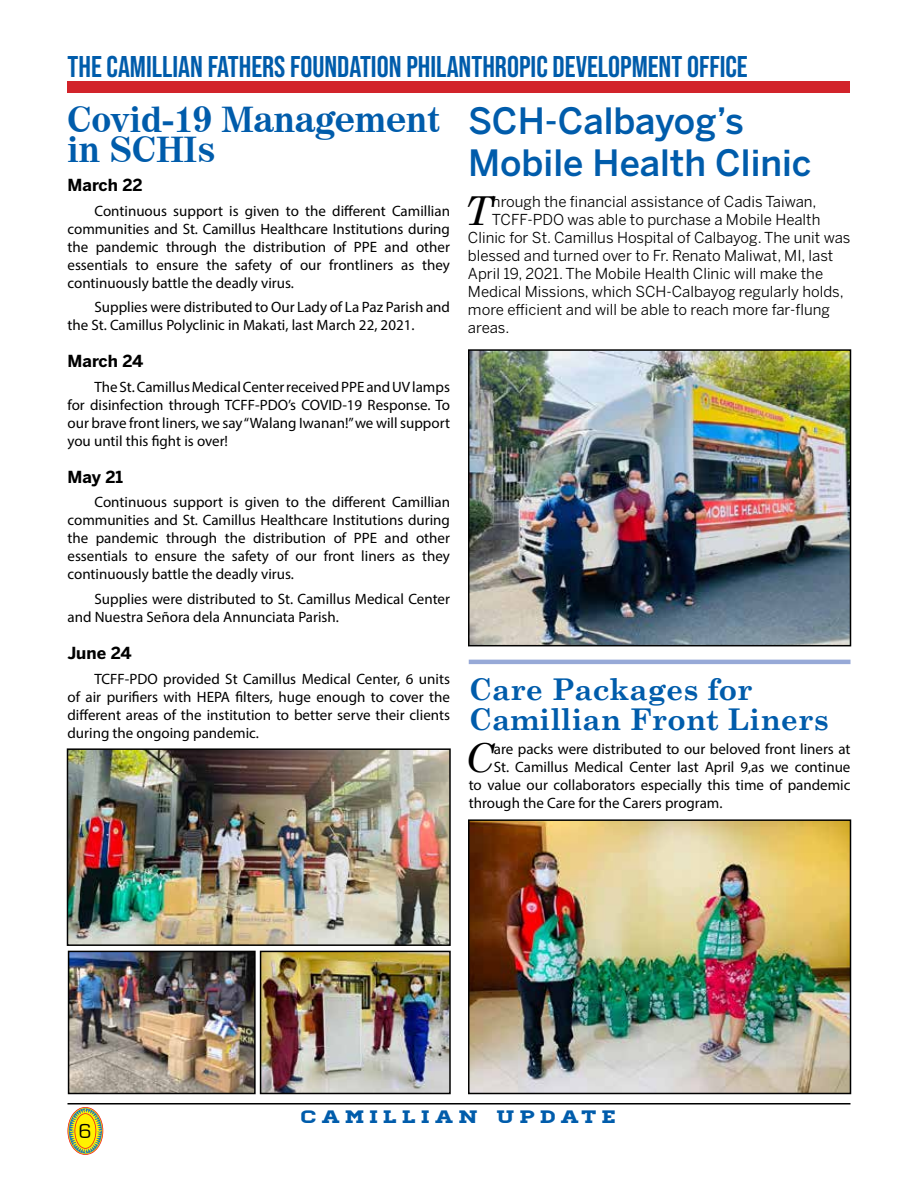
<style>
.page{position:relative;width:918px;height:1188px;background:#fff}
.page>*{position:absolute;margin:0;border:0;box-sizing:border-box;transform-origin:0 0}
.t1{font:italic 39.9px "Century Schoolbook";color:#000}
.t2{font:500 36px/42px "Benton Sans";color:#005cab}
.t3{font:700 36px/30px "Century 725 BT";color:#005cab}
.t4{font:700 30px "Bebas Neue Pro";color:#005cab}
.t5{font:700 30px/30px "Century Schoolbook";color:#005cab}
.t6{font:21px "Eurostile";color:#000}
.t7{font:18px "Homestead";letter-spacing:.2em;color:#005cab;scale:1.4 1}
.t8{font:700 16.5px "Benton Sans";color:#000}
.t9{font:15px/18px "Myriad Pro";color:#000;text-align:justify}
.t10{font:15px "Benton Sans";color:#000}
</style>
<div class="page">
<hr style="left:68px;top:1103px;width:782px;height:2px;background:#000">
<svg style="left:68px;top:1107px;width:35px;height:48px"></svg>
<div style="left:68px;top:81px;width:782px;height:12px;background:#d2232a"></div>
<img style="left:70px;top:751px;width:378px;height:192px">
<div style="left:67px;top:748px;width:384px;height:198px;border:2px solid #000"></div>
<img style="left:71px;top:954px;width:182px;height:137px">
<div style="left:68px;top:951px;width:188px;height:143px;border:2px solid #000"></div>
<img style="left:263px;top:954px;width:185px;height:137px">
<div style="left:260px;top:951px;width:191px;height:143px;border:2px solid #000"></div>
<img style="left:471px;top:352px;width:377px;height:291px">
<div style="left:468px;top:349px;width:383px;height:297px;border:2px solid #000"></div>
<img style="left:471px;top:822px;width:377px;height:269px">
<div style="left:468px;top:819px;width:383px;height:275px;border:2px solid #000"></div>
<hr style="left:469px;top:660px;width:381px;height:4px;background:#97a9d7">
<h3 class="t4" style="left:68px;top:49px;width:62px">THE CAMILLIAN</h3>
<h3 class="t4" style="left:208px;top:49px;width:22px">FATHERS</h3>
<h3 class="t4" style="left:290px;top:49px;width:23px">FOUNDATION</h3>
<h3 class="t4" style="left:406px;top:49px;width:24px">PHILANTHROPIC</h3>
<h3 class="t4" style="left:553px;top:49px;width:25px">DEVELOPMENT</h3>
<h3 class="t4" style="left:687px;top:49px;width:23px">OFFICE</h3>
<h2 class="t3" style="left:68px;top:103px;width:375px">Covid-19 Management in SCHIs</h2>
<p class="t8" style="left:68px;top:175px;width:77px">March 22</p>
<p class="t9" style="left:68px;top:201px;width:384px;text-indent:27px">Continuous support is given to the different Camillian communities and St. Camillus Healthcare Institutions during the pandemic through the distribution of PPE and other essentials to ensure the safety of our frontliners as they continuously battle the deadly virus.</p>
<p class="t9" style="left:68px;top:298px;width:384px;text-indent:27px">Supplies were distributed to Our Lady of La Paz Parish and the St. Camillus Polyclinic in Makati, last March 22, 2021.</p>
<p class="t8" style="left:68px;top:351px;width:77px">March 24</p>
<p class="t9" style="left:68px;top:378px;width:384px;text-indent:27px">The St. Camillus Medical Center received PPE and UV lamps for disinfection through TCFF-PDO’s COVID-19 Response. To our brave front liners, we say “Walang Iwanan!” we will support you until this fight is over!</p>
<p class="t8" style="left:68px;top:467px;width:57px">May 21</p>
<p class="t9" style="left:68px;top:493px;width:384px;text-indent:27px">Continuous support is given to the different Camillian communities and St. Camillus Healthcare Institutions during the pandemic through the distribution of PPE and other essentials to ensure the safety of our front liners as they continuously battle the deadly virus.</p>
<p class="t9" style="left:68px;top:590px;width:384px;text-indent:27px">Supplies were distributed to St. Camillus Medical Center and Nuestra Señora dela Annunciata Parish.</p>
<p class="t8" style="left:68px;top:643px;width:66px">June 24</p>
<p class="t9" style="left:68px;top:669px;width:384px;text-indent:27px">TCFF-PDO provided St Camillus Medical Center, 6 units of air purifiers with HEPA filters, huge enough to cover the different areas of the institution to better serve their clients during the ongoing pandemic.</p>
<h2 class="t2" style="left:468px;top:99px;width:345px">SCH-Calbayog’s<br>Mobile Health Clinic</h2>
<h1 class="t1" style="left:465px;top:181px;width:29px">T</h1>
<p class="t10" style="left:492px;top:193px;width:326px">hrough the financial assistance of Cadis Taiwan,</p>
<p class="t10" style="left:492px;top:211px;width:330px">TCFF-PDO was able to purchase a Mobile Health</p>
<p class="t10" style="left:468px;top:229px;width:384px">Clinic for St. Camillus Hospital of Calbayog. The unit was</p>
<p class="t10" style="left:468px;top:247px;width:367px">blessed and turned over to Fr. Renato Maliwat, MI, last</p>
<p class="t10" style="left:468px;top:265px;width:357px">April 19, 2021. The Mobile Health Clinic will make the</p>
<p class="t10" style="left:468px;top:283px;width:377px">Medical Missions, which SCH-Calbayog regularly holds,</p>
<p class="t10" style="left:468px;top:301px;width:363px">more efficient and will be able to reach more far-flung</p>
<p class="t10" style="left:468px;top:319px;width:43px">areas.</p>
<h3 class="t5" style="left:469px;top:672px;width:361px">Care Packages for<br>Camillian Front Liners</h3>
<h1 class="t1" style="left:465px;top:728px;width:30px">C</h1>
<p class="t9" style="left:494px;top:740px;width:358px">are packs were distributed to our beloved front liners at</p>
<p class="t9" style="left:494px;top:758px;width:358px">St. Camillus Medical Center last April 9,as we continue</p>
<p class="t9" style="left:469px;top:776px;width:383px">to value our collaborators especially this time of pandemic</p>
<p class="t9" style="left:469px;top:794px;width:255px">through the Care for the Carers program.</p>
<h3 class="t6" style="left:79px;top:1119px;width:14px">6</h3>
<p class="t7" style="left:301px;top:1107px;width:227px">CAMILLIAN UPDATE</p>
</div>
